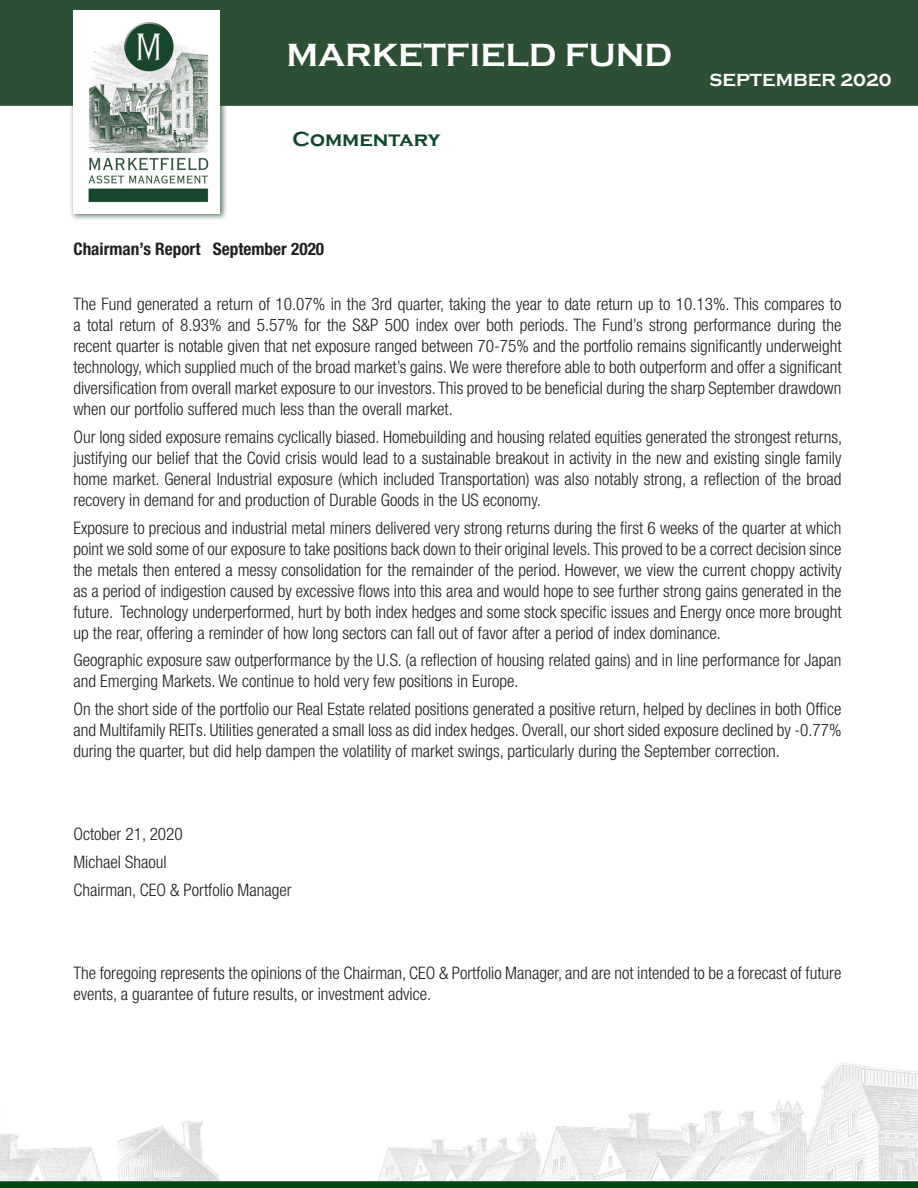
<style>
.page{position:relative;width:918px;height:1188px;background:#fff}
.page>*{position:absolute;margin:0;border:0;box-sizing:border-box;transform-origin:0 0}
.Date{font:700 33px "Copperplate Gothic";color:#fff}
.Heading_3{font:700 21px "Copperplate Gothic";color:#10472c}
.Date-2{font:700 18px "Copperplate Gothic";color:#fff}
.perf_disclosure{font:300 condensed 17.25px/21px "Helvetica Neue";color:#231f20;text-align:justify}
.perf_disclosure-2{font:700 condensed 17.25px "Helvetica Neue";color:#231f20}
</style>
<div class="page">
<img style="left:0;top:1062px;width:918px;height:126px">
<div style="left:0;top:0;width:918px;height:106px;background:#2d5035"></div>
<div style="left:70px;top:7px;width:158px;height:214px;background:#2d5035;opacity:.75"></div>
<div style="left:73px;top:11px;width:147px;height:203px;background:#fff"></div>
<img style="left:88px;top:22px;width:121px;height:181px">
<p class="Date" style="left:286px;top:37px;width:387px">MARKETFIELD FUND</p>
<p class="Heading_3" style="left:292px;top:128px;width:149px">Commentary</p>
<p class="perf_disclosure-2" style="left:73px;top:238px;width:252px">Chairman’s Report September 2020</p>
<p class="Date-2" style="left:710px;top:70px;width:184px">SEPTEMBER 2020</p>
<p class="perf_disclosure" style="left:73px;top:293px;width:770px">The Fund generated a return of 10.07% in the 3rd quarter, taking the year to date return up to 10.13%. This compares to a total return of 8.93% and 5.57% for the S&amp;P 500 index over both periods. The Fund’s strong performance during the recent quarter is notable given that net exposure ranged between 70-75% and the portfolio remains significantly underweight technology, which supplied much of the broad market’s gains. We were therefore able to both outperform and offer a significant diversification from overall market exposure to our investors. This proved to be beneficial during the sharp September drawdown when our portfolio suffered much less than the overall market.</p>
<p class="perf_disclosure" style="left:73px;top:426px;width:770px">Our long sided exposure remains cyclically biased. Homebuilding and housing related equities generated the strongest returns, justifying our belief that the Covid crisis would lead to a sustainable breakout in activity in the new and existing single family home market. General Industrial exposure (which included Transportation) was also notably strong, a reflection of the broad recovery in demand for and production of Durable Goods in the US economy.</p>
<p class="perf_disclosure" style="left:73px;top:517px;width:770px">Exposure to precious and industrial metal miners delivered very strong returns during the first 6 weeks of the quarter at which point we sold some of our exposure to take positions back down to their original levels. This proved to be a correct decision since the metals then entered a messy consolidation for the remainder of the period. However, we view the current choppy activity as a period of indigestion caused by excessive flows into this area and would hope to see further strong gains generated in the future. Technology underperformed, hurt by both index hedges and some stock specific issues and Energy once more brought up the rear, offering a reminder of how long sectors can fall out of favor after a period of index dominance.</p>
<p class="perf_disclosure" style="left:73px;top:650px;width:770px">Geographic exposure saw outperformance by the U.S. (a reflection of housing related gains) and in line performance for Japan and Emerging Markets. We continue to hold very few positions in Europe.</p>
<p class="perf_disclosure" style="left:73px;top:698px;width:770px">On the short side of the portfolio our Real Estate related positions generated a positive return, helped by declines in both Office and Multifamily REITs. Utilities generated a small loss as did index hedges. Overall, our short sided exposure declined by -0.77% during the quarter, but did help dampen the volatility of market swings, particularly during the September correction.</p>
<p class="perf_disclosure" style="left:73px;top:824px;width:111px">October 21, 2020</p>
<p class="perf_disclosure" style="left:73px;top:851px;width:95px">Michael Shaoul</p>
<p class="perf_disclosure" style="left:73px;top:879px;width:220px">Chairman, CEO &amp; Portfolio Manager</p>
<p class="perf_disclosure" style="left:73px;top:962px;width:769px">The foregoing represents the opinions of the Chairman, CEO &amp; Portfolio Manager, and are not intended to be a forecast of future events, a guarantee of future results, or investment advice.</p>
</div>
